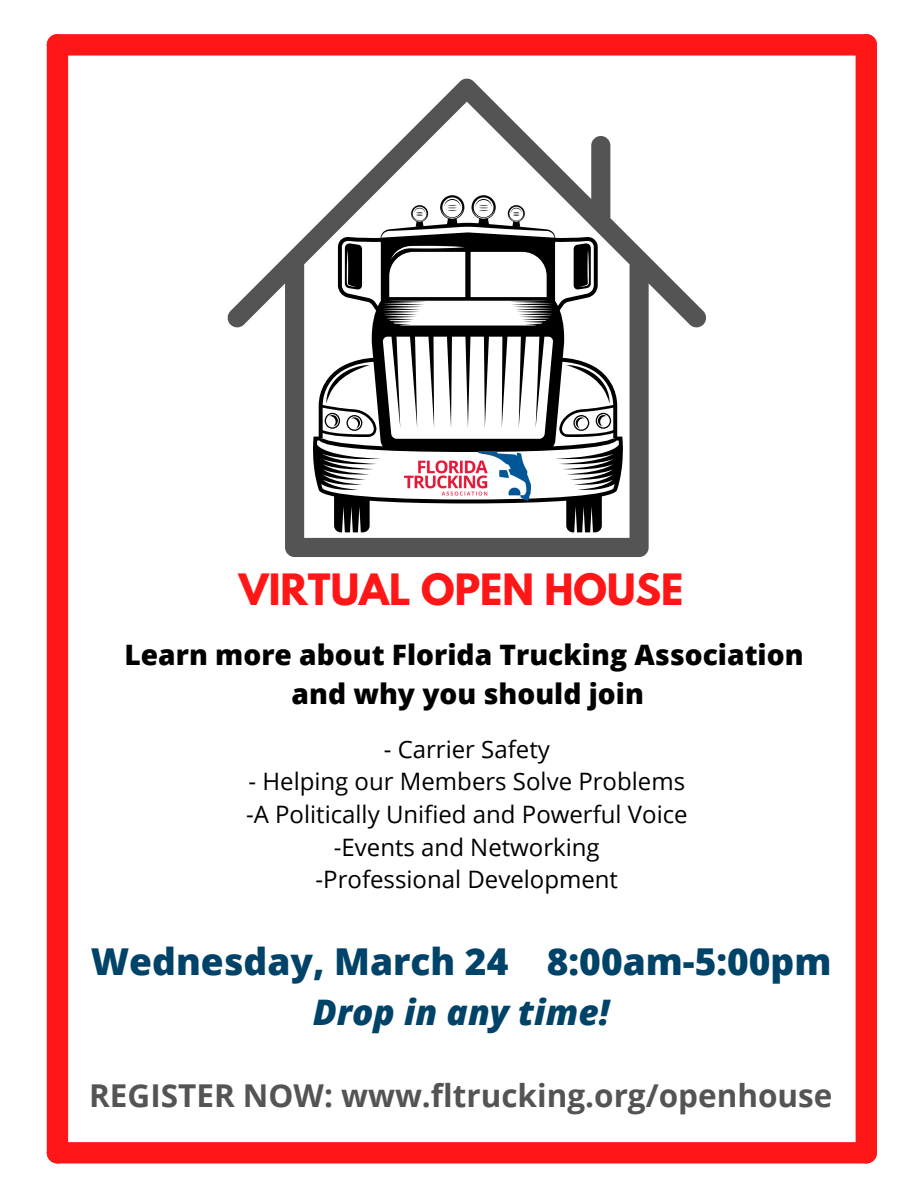
<style>
.page{position:relative;width:918px;height:1188px;background:#fff}
.page>*{position:absolute;margin:0;border:0;box-sizing:border-box;transform-origin:0 0}
.t1{font:700 38.25px "League Spartan";color:#ff1616}
.t2{font:800 37.05px "Open Sans";color:#004369}
.t3{font:italic 800 35.25px "Open Sans";color:#004369}
.t4{font:700 31.5px "Open Sans";color:#545454}
.t5{font:800 28.2px "Open Sans";color:#000}
.t6{font:24px "Open Sans";color:#000}
</style>
<div class="page">
<svg style="left:227px;top:78px;width:479px;height:479px"></svg>
<svg style="left:311px;top:195px;width:314px;height:337px"></svg>
<svg style="left:326px;top:365px;width:44px;height:38px"></svg>
<svg style="left:566px;top:365px;width:44px;height:38px"></svg>
<svg style="left:347px;top:415px;width:15px;height:16px"></svg>
<svg style="left:325px;top:413px;width:15px;height:16px"></svg>
<svg style="left:573px;top:415px;width:16px;height:16px"></svg>
<svg style="left:596px;top:413px;width:15px;height:16px"></svg>
<svg style="left:345px;top:243px;width:17px;height:47px"></svg>
<svg style="left:574px;top:243px;width:17px;height:47px"></svg>
<svg style="left:444px;top:199px;width:17px;height:12px"></svg>
<svg style="left:414px;top:208px;width:11px;height:8px"></svg>
<svg style="left:510px;top:208px;width:12px;height:8px"></svg>
<svg style="left:475px;top:199px;width:17px;height:12px"></svg>
<img style="left:405px;top:451px;width:126px;height:50px">
<div style="left:47px;top:45px;width:21px;height:1108px;background:#ff1616"></div>
<div style="left:856px;top:45px;width:21px;height:1108px;background:#ff1616"></div>
<div style="left:57px;top:34px;width:809px;height:22px;background:#ff1616"></div>
<div style="left:57px;top:1142px;width:809px;height:22px;background:#ff1616"></div>
<p class="t1" style="left:239px;top:571px;width:446px">VIRTUAL OPEN HOUSE</p>
<p class="t5" style="left:124px;top:635px;width:681px">Learn more about Florida Trucking Association</p>
<p class="t5" style="left:292px;top:674px;width:354px">and why you should join</p>
<p class="t6" style="left:384px;top:732px;width:168px">- Carrier Safety</p>
<p class="t6" style="left:249px;top:765px;width:438px">- Helping our Members Solve Problems</p>
<p class="t6" style="left:246px;top:797px;width:443px">-A Politically Unified and Powerful Voice</p>
<p class="t6" style="left:334px;top:830px;width:267px">-Events and Networking</p>
<p class="t6" style="left:316px;top:863px;width:304px">-Professional Development</p>
<p class="t2" style="left:91px;top:935px;width:742px">Wednesday, March 24 8:00am-5:00pm</p>
<p class="t3" style="left:313px;top:987px;width:298px">Drop in any time!</p>
<p class="t4" style="left:89px;top:1073px;width:745px">REGISTER NOW: www.fltrucking.org/openhouse</p>
</div>
